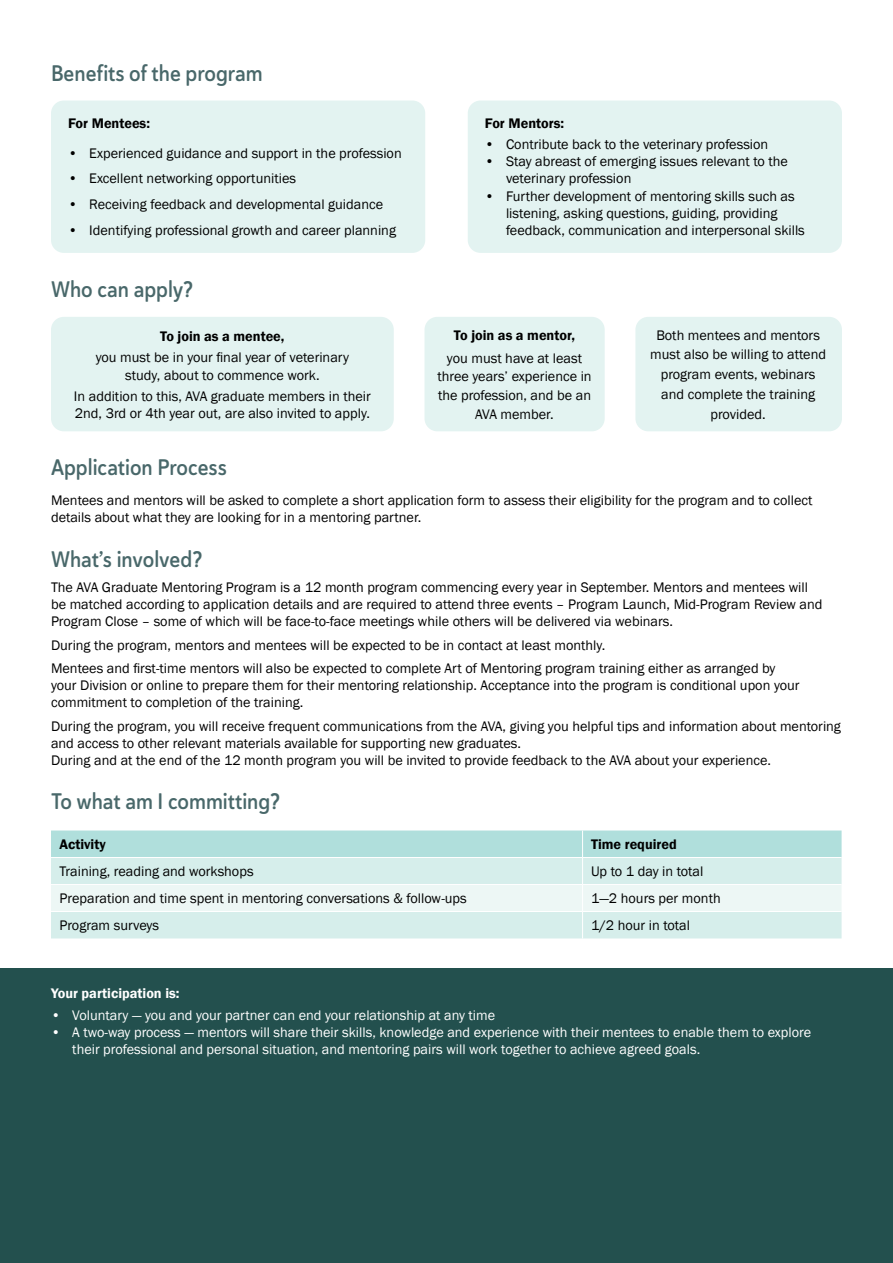
<style>
.page{position:relative;width:893px;height:1263px;background:#fff}
.page>*{position:absolute;margin:0;border:0;box-sizing:border-box;transform-origin:0 0}
.t1{font:22.5px "Haboro Soft Con Dem";color:#49686a}
.t2{font:14.25px/17.1px "Franklin Gothic";color:#000}
.t3{font:14.25px/17.1px "Franklin Gothic";color:#fff}
.t4{font:600 14.25px "Franklin Gothic";color:#000}
.t5{font:600 14.25px "Franklin Gothic";color:#fff}
</style>
<div class="page">
<div style="left:0;top:968px;width:893px;height:295px;background:#23504e"></div>
<div style="left:51px;top:101px;width:374px;height:152px;background:#e3f3f1;border-radius:13px"></div>
<div style="left:468px;top:101px;width:374px;height:152px;background:#e3f3f1;border-radius:13px"></div>
<div style="left:51px;top:317px;width:343px;height:114px;background:#e3f3f1;border-radius:13px"></div>
<div style="left:635px;top:317px;width:207px;height:114px;background:#e3f3f1;border-radius:13px"></div>
<div style="left:424px;top:317px;width:181px;height:114px;background:#e3f3f1;border-radius:13px"></div>
<svg style="left:51px;top:830px;width:791px;height:108px;background:#d3edea"></svg>
<h1 class="t1" style="left:51px;top:58px;width:213px">Benefits of the program</h1>
<p class="t4" style="left:68px;top:114px;width:84px">For Mentees:</p>
<p class="t2" style="left:68px;top:145px;width:335px">• Experienced guidance and support in the profession</p>
<p class="t2" style="left:68px;top:170px;width:230px">• Excellent networking opportunities</p>
<p class="t2" style="left:68px;top:196px;width:317px">• Receiving feedback and developmental guidance</p>
<p class="t2" style="left:68px;top:222px;width:329px">• Identifying professional growth and career planning</p>
<h1 class="t1" style="left:51px;top:275px;width:143px">Who can apply?</h1>
<p class="t4" style="left:160px;top:328px;width:126px">To join as a mentee,</p>
<p class="t2" style="left:96px;top:349px;width:255px;text-align:center">you must be in your final year of veterinary study, about to commence work.</p>
<p class="t2" style="left:74px;top:388px;width:298px">In addition to this, AVA graduate members in their<br>2nd, 3rd or 4th year out, are also invited to apply.</p>
<p class="t4" style="left:485px;top:114px;width:81px">For Mentors:</p>
<p class="t2" style="left:485px;top:136px;width:285px">• Contribute back to the veterinary profession</p>
<p class="t2" style="left:506px;top:153px;width:283px;text-indent:-21px">• Stay abreast of emerging issues relevant to the veterinary profession</p>
<p class="t2" style="left:506px;top:188px;width:300px;text-indent:-21px">• Further development of mentoring skills such as listening, asking questions, guiding, providing feedback, communication and interpersonal skills</p>
<p class="t4" style="left:454px;top:326px;width:123px">To join as a mentor,</p>
<p class="t2" style="left:437px;top:349px;width:156px;line-height:18.8px;text-align:center">you must have at least three years’ experience in the profession, and be an<br>AVA member.</p>
<p class="t2" style="left:650px;top:325px;width:177px;line-height:19.8px;text-align:center">Both mentees and mentors must also be willing to attend program events, webinars and complete the training provided.</p>
<h1 class="t1" style="left:51px;top:453px;width:177px">Application Process</h1>
<p class="t2" style="left:51px;top:492px;width:763px">Mentees and mentors will be asked to complete a short application form to assess their eligibility for the program and to collect details about what they are looking for in a mentoring partner.</p>
<h1 class="t1" style="left:51px;top:544px;width:153px">What’s involved?</h1>
<p class="t2" style="left:51px;top:579px;width:773px">The AVA Graduate Mentoring Program is a 12 month program commencing every year in September. Mentors and mentees will be matched according to application details and are required to attend three events – Program Launch, Mid-Program Review and<br>Program Close – some of which will be face-to-face meetings while others will be delivered via webinars.</p>
<p class="t2" style="left:51px;top:634px;width:726px;line-height:23.5px">During the program, mentors and mentees will be expected to be in contact at least monthly.<br>Mentees and first-time mentors will also be expected to complete Art of Mentoring program training either as arranged by</p>
<p class="t2" style="left:51px;top:677px;width:750px">your Division or online to prepare them for their mentoring relationship. Acceptance into the program is conditional upon your commitment to completion of the training.</p>
<p class="t2" style="left:51px;top:718px;width:791px">During the program, you will receive frequent communications from the AVA, giving you helpful tips and information about mentoring and access to other relevant materials available for supporting new graduates.<br>During and at the end of the 12 month program you will be invited to provide feedback to the AVA about your experience.</p>
<h1 class="t1" style="left:51px;top:787px;width:230px">To what am I committing?</h1>
<p class="t4" style="left:60px;top:835px;width:48px">Activity</p>
<p class="t4" style="left:591px;top:835px;width:87px">Time required</p>
<p class="t2" style="left:60px;top:863px;width:196px">Training, reading and workshops</p>
<p class="t2" style="left:591px;top:863px;width:114px">Up to 1 day in total</p>
<p class="t2" style="left:60px;top:890px;width:409px">Preparation and time spent in mentoring conversations &amp; follow-ups</p>
<p class="t2" style="left:591px;top:890px;width:131px">1—2 hours per month</p>
<p class="t2" style="left:60px;top:917px;width:101px">Program surveys</p>
<p class="t2" style="left:591px;top:917px;width:101px">1/2 hour in total</p>
<p class="t5" style="left:51px;top:985px;width:130px">Your participation is:</p>
<p class="t3" style="left:51px;top:1007px;width:446px">• Voluntary — you and your partner can end your relationship at any time</p>
<p class="t3" style="left:72px;top:1024px;width:740px;text-indent:-21px">• A two-way process — mentors will share their skills, knowledge and experience with their mentees to enable them to explore their professional and personal situation, and mentoring pairs will work together to achieve agreed goals.</p>
</div>
